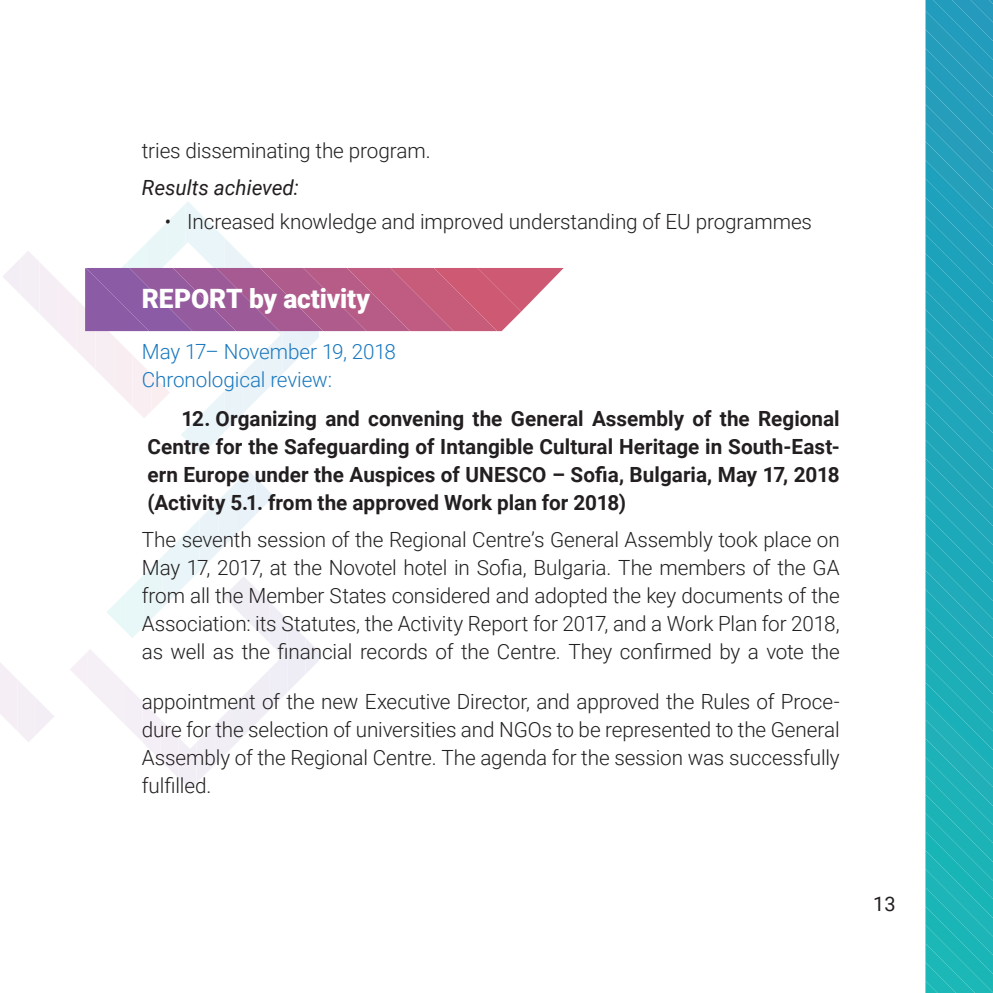
<style>
.page{position:relative;width:993px;height:993px;background:#fff}
.page>*{position:absolute;margin:0;border:0;box-sizing:border-box;transform-origin:0 0}
.t1{font:900 26.6px "Roboto";letter-spacing:-.01em;color:#fff}
.t2{font:300 20.8px/28px "Roboto";letter-spacing:-.005em;color:#231f20;text-align:justify}
.t3{font:700 20.8px/28px "Roboto";color:#231f20;text-align:justify}
.t4{font:300 20.8px "Roboto";letter-spacing:-.005em;color:#1b79bf}
.t5{font:italic 20.8px "Roboto";color:#231f20}
.t6{font:20px "Roboto";color:#231f20}
.s1{font-style:italic}
</style>
<div class="page">
<svg style="left:925px;top:0;width:67px;height:992px;background:#22aaba"></svg>
<svg style="left:70px;top:471px;width:249px;height:318px"></svg>
<svg style="left:0;top:663px;width:54px;height:79px"></svg>
<hr style="left:54px;top:574px;width:1px;height:168px;background:#8c5ba6">
<svg style="left:3px;top:202px;width:561px;height:253px"></svg>
<p class="t2" style="left:142px;top:136px;width:290px">tries disseminating the program.</p>
<p class="t5" style="left:142px;top:173px;width:158px">Results achieved:</p>
<p class="t2" style="left:164px;top:206px;width:648px"><span class="s1">•</span> Increased knowledge and improved understanding of EU programmes</p>
<p class="t1" style="left:142px;top:280px;width:230px">REPORT by activity</p>
<p class="t4" style="left:142px;top:337px;width:256px">May 17– November 19, 2018</p>
<p class="t4" style="left:142px;top:365px;width:192px">Chronological review:</p>
<p class="t3" style="left:147px;top:404px;width:693px;text-indent:34px">12. Organizing and convening the General Assembly of the Regional Centre for the Safeguarding of Intangible Cultural Heritage in South-East&shy;ern Europe under the Auspices of UNESCO – Sofia, Bulgaria, May 17, 2018 (Activity 5.1. from the approved Work plan for 2018)</p>
<p class="t2" style="left:142px;top:524px;width:699px">The seventh session of the Regional Centre’s General Assembly took place on May 17, 2017, at the Novotel hotel in Sofia, Bulgaria. The members of the GA from all the Member States considered and adopted the key documents of the Association: its Statutes, the Activity Report for 2017, and a Work Plan for 2018, as well as the financial records of the Centre. They confirmed by a vote the</p>
<p class="t2" style="left:142px;top:686px;width:699px">appointment of the new Executive Director, and approved the Rules of Proce&shy;dure for the selection of universities and NGOs to be represented to the General Assembly of the Regional Centre. The agenda for the session was successfully fulfilled.</p>
<p class="t6" style="left:872px;top:889px;width:24px">13</p>
</div>
